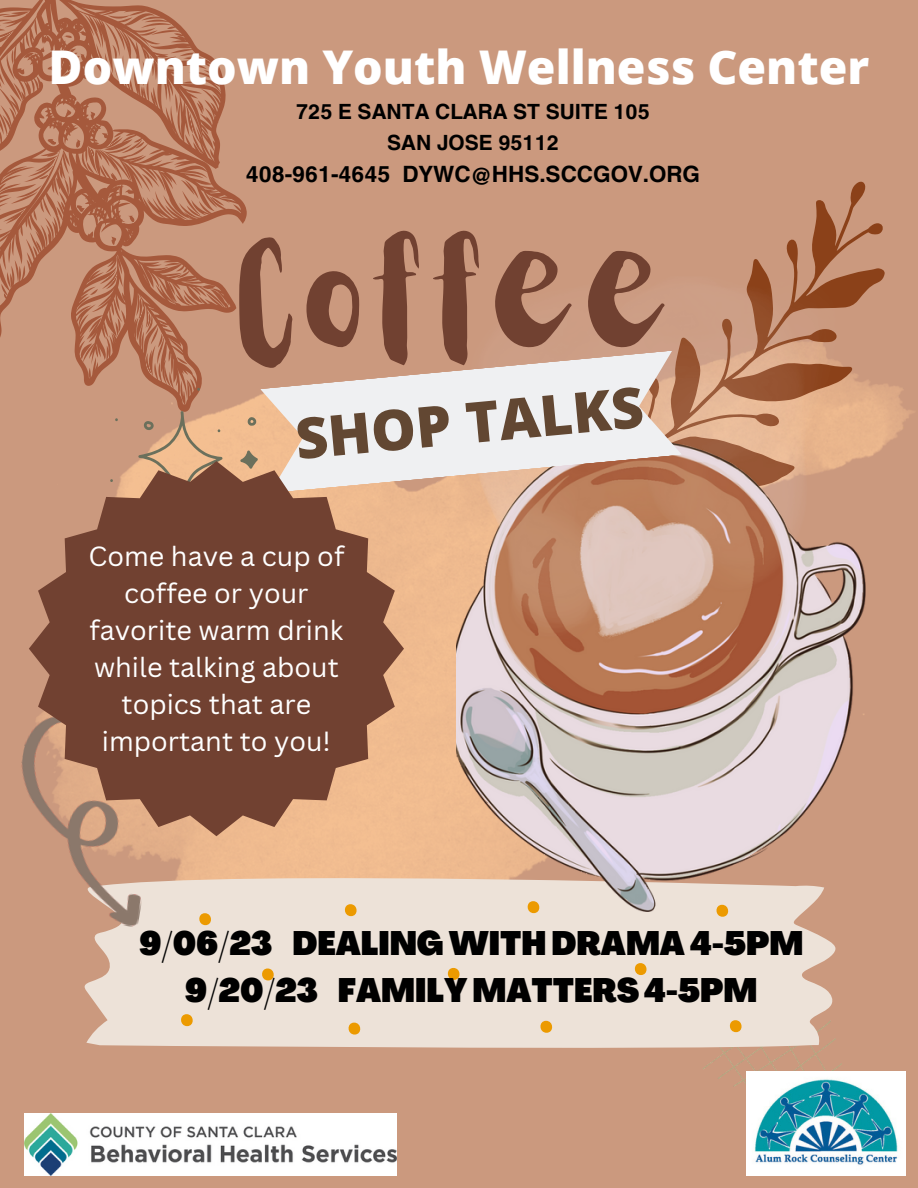
<style>
.page{position:relative;width:918px;height:1188px;background:#cb997e}
.page>*{position:absolute;margin:0;border:0;box-sizing:border-box;transform-origin:0 0}
.t1{font:140.4px "Aloja Extended";color:#714131}
.t2{font:800 56.4px "Open Sans";color:#624732}
.t3{font:800 46.5px "Open Sans";color:#fff}
.t4{font:900 condensed 33.3px "Agrandir";color:#000}
.t5{font:27px/37.2px "Canva Sans";color:#fff;text-align:center}
.t6{font:700 22.5px "Helvetica World";color:#000}
.t7{font:700 21px "Helvetica World";color:#000}
</style>
<div class="page">
<img style="left:170px;top:384px;width:743px;height:484px">
<svg style="left:0;top:0;width:247px;height:388px"></svg>
<svg style="left:115px;top:388px;width:145px;height:73px"></svg>
<svg style="left:751px;top:181px;width:134px;height:307px"></svg>
<img style="left:703px;top:1051px;width:139px;height:85px">
<svg style="left:84px;top:868px;width:752px;height:183px;background:#eadcd0"></svg>
<svg style="left:179px;top:1014px;width:16px;height:12px"></svg>
<svg style="left:260px;top:969px;width:16px;height:11px"></svg>
<svg style="left:197px;top:913px;width:16px;height:12px"></svg>
<svg style="left:343px;top:904px;width:16px;height:12px"></svg>
<svg style="left:346px;top:1023px;width:16px;height:12px"></svg>
<svg style="left:446px;top:968px;width:16px;height:12px"></svg>
<svg style="left:525px;top:912px;width:17px;height:1px"></svg>
<svg style="left:538px;top:1021px;width:16px;height:12px"></svg>
<svg style="left:633px;top:963px;width:16px;height:12px"></svg>
<svg style="left:714px;top:912px;width:16px;height:5px"></svg>
<svg style="left:728px;top:1020px;width:16px;height:12px"></svg>
<img style="left:21px;top:736px;width:149px;height:192px">
<img style="left:456px;top:276px;width:409px;height:636px">
<svg style="left:260px;top:351px;width:422px;height:142px;fill:#eff0f2"></svg>
<svg style="left:29px;top:461px;width:375px;height:375px;background:#91614c"></svg>
<img style="left:24px;top:1113px;width:373px;height:62px">
<img style="left:747px;top:1072px;width:158px;height:103px">
<p class="t3" style="left:49px;top:35px;width:822px">Downtown Youth Wellness Center</p>
<p class="t7" style="left:296px;top:94px;width:355px">725 E SANTA CLARA ST SUITE 105</p>
<p class="t7" style="left:387px;top:126px;width:173px">SAN JOSE 95112</p>
<p class="t6" style="left:246px;top:155px;width:456px">408-961-4645 DYWC@HHS.SCCGOV.ORG</p>
<p class="t1" style="left:239px;top:230px;width:441px">COFFEE</p>
<p class="t2" style="left:292px;top:398px;width:351px;rotate:-5deg">SHOP TALKS</p>
<p class="t5" style="left:89px;top:537px;width:257px">Come have a cup of coffee or your favorite warm drink while talking about topics that are important to you!</p>
<p class="t4" style="left:139px;top:930px;width:666px">9/06/23 DEALINGWITHDRAMA4-5PM</p>
<p class="t4" style="left:185px;top:977px;width:574px">9/20/23 FAMILYMATTERS4-5PM</p>
</div>
